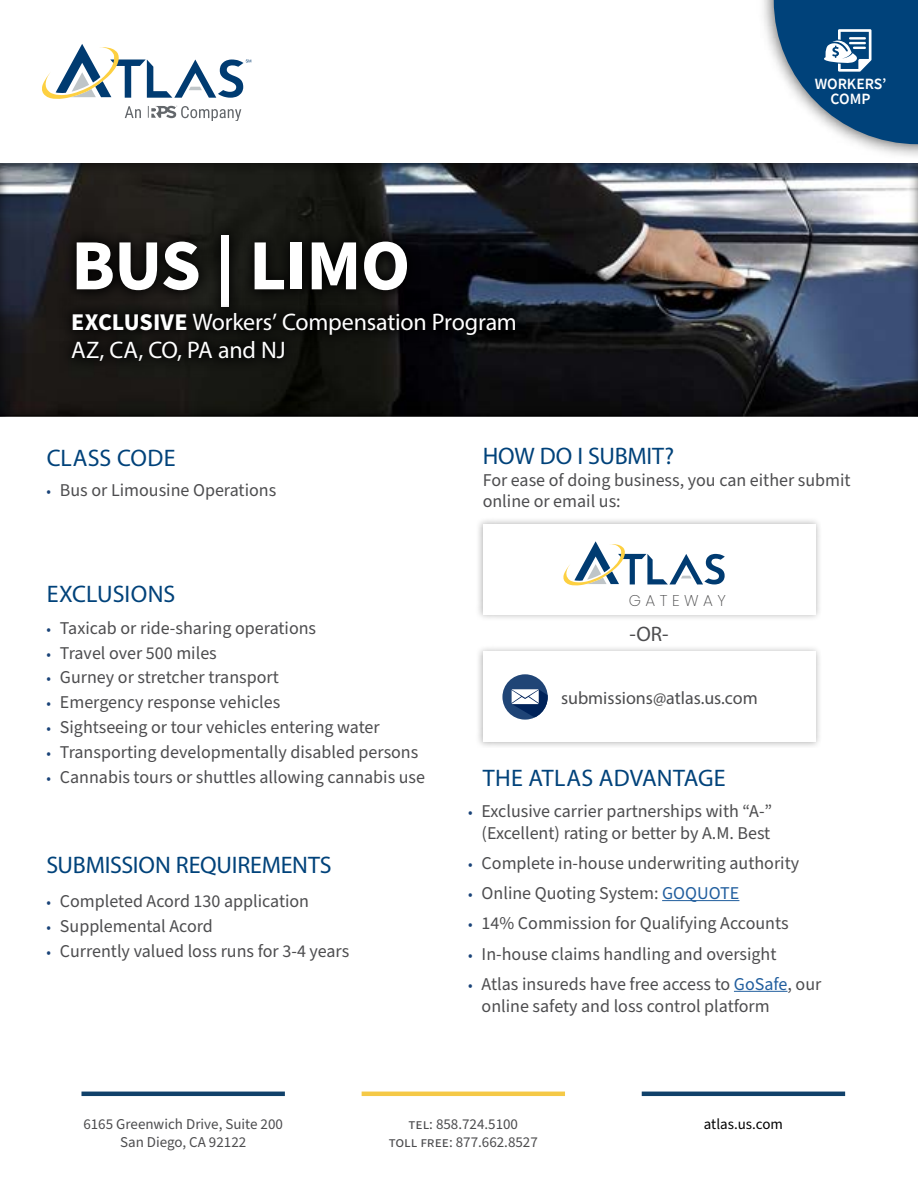
<style>
.page{position:relative;width:918px;height:1188px;background:#fff}
.page>*{position:absolute;margin:0;border:0;box-sizing:border-box;transform-origin:0 0}
.t1{font:700 72px "Source Sans Pro";letter-spacing:-.01em;color:#fff}
.t2{font:24px "Myriad Pro";letter-spacing:-.005em;color:#00427a}
.t3{font:24px/28.5px "Myriad Pro";letter-spacing:-.01em;color:#fff}
.t4{font:24px "Myriad Pro";letter-spacing:.015em;color:#00427a}
.t5{font:21px "Myriad Pro";color:#4d4d4f}
.t6{font:18px/21.6px "Source Sans Pro";color:#4d4d4f}
.t7{font:18px "Myriad Pro";color:#4d4d4f}
.t8{font:600 15.6px/14.2px "Source Sans Pro";color:#fff;text-align:center}
.t9{font:200 15.6px "Poppins";letter-spacing:.285em;color:#4e4e4f}
.t10{font:15px/18px "Source Sans Pro";color:#4d4d4f;text-align:center}
.t11{font:15px "Source Sans Pro";letter-spacing:-.005em;color:#000}
.s1{font-family:"Source Sans Pro";font-weight:700}
.s2{font-size:15px;color:#194378}
.s3{color:#215e9e}
</style>
<div class="page">
<svg style="left:125px;top:106px;width:16px;height:12px"></svg>
<svg style="left:148px;top:106px;width:93px;height:15px"></svg>
<svg style="left:42px;top:44px;width:209px;height:55px"></svg>
<hr style="left:81px;top:1092px;width:204px;height:4px;background:#10416a">
<hr style="left:642px;top:1092px;width:203px;height:4px;background:#10416a">
<hr style="left:362px;top:1092px;width:203px;height:4px;background:#f5c947">
<img style="left:763px;top:0;width:155px;height:151px">
<svg style="left:774px;top:0;width:144px;height:144px"></svg>
<hr style="left:662px;top:900px;width:77px;height:1px;background:#215e9e">
<hr style="left:734px;top:991px;width:54px;height:1px;background:#215e9e">
<div style="left:0;top:151px;width:918px;height:267px;background:#000;opacity:.75"></div>
<div style="left:476px;top:517px;width:346px;height:103px;background:#000;opacity:.3"></div>
<div style="left:483px;top:524px;width:333px;height:90px;background:#fff"></div>
<svg style="left:563px;top:541px;width:162px;height:45px"></svg>
<div style="left:476px;top:645px;width:346px;height:103px;background:#000;opacity:.3"></div>
<div style="left:483px;top:652px;width:333px;height:90px;background:#fff"></div>
<svg style="left:502px;top:674px;width:46px;height:46px"></svg>
<svg style="left:512px;top:689px;width:36px;height:31px"></svg>
<svg style="left:63px;top:223px;width:358px;height:75px;fill:#0f0f0c"></svg>
<svg style="left:59px;top:298px;width:471px;height:50px;fill:#0b0c0b"></svg>
<div style="left:59px;top:327px;width:238px;height:48px;background:#12120f"></div>
<h1 class="t1" style="left:71px;top:216px;width:341px">BUS | LIMO</h1>
<h2 class="t3" style="left:71px;top:307px;width:447px"><span class="s1">EXCLUSIVE</span> Workers’ Compensation Program<br>AZ, CA, CO, PA and NJ</h2>
<p class="t8" style="left:815px;top:77px;width:73px">WORKERS’<br>COMP</p>
<h2 class="t4" style="left:47px;top:443px;width:130px">CLASS CODE</h2>
<p class="t6" style="left:46px;top:480px;width:231px"><span class="s2">•</span> Bus or Limousine Operations</p>
<h2 class="t2" style="left:47px;top:579px;width:130px">EXCLUSIONS</h2>
<p class="t6" style="left:46px;top:618px;width:271px"><span class="s2">•</span> Taxicab or ride-sharing operations</p>
<p class="t6" style="left:46px;top:642px;width:172px"><span class="s2">•</span> Travel over 500 miles</p>
<p class="t6" style="left:46px;top:667px;width:234px"><span class="s2">•</span> Gurney or stretcher transport</p>
<p class="t6" style="left:46px;top:692px;width:235px"><span class="s2">•</span> Emergency response vehicles</p>
<p class="t6" style="left:46px;top:717px;width:335px"><span class="s2">•</span> Sightseeing or tour vehicles entering water</p>
<p class="t6" style="left:46px;top:742px;width:373px"><span class="s2">•</span> Transporting developmentally disabled persons</p>
<p class="t6" style="left:46px;top:767px;width:380px"><span class="s2">•</span> Cannabis tours or shuttles allowing cannabis use</p>
<h2 class="t2" style="left:46px;top:850px;width:287px">SUBMISSION REQUIREMENTS</h2>
<p class="t6" style="left:46px;top:891px;width:264px"><span class="s2">•</span> Completed Acord 130 application</p>
<p class="t6" style="left:46px;top:916px;width:168px"><span class="s2">•</span> Supplemental Acord</p>
<p class="t6" style="left:46px;top:940px;width:304px"><span class="s2">•</span> Currently valued loss runs for 3-4 years</p>
<h2 class="t2" style="left:483px;top:441px;width:193px">HOW DO I SUBMIT?</h2>
<p class="t6" style="left:483px;top:469px;width:370px">For ease of doing business, you can either submit online or email us:</p>
<p class="t9" style="left:629px;top:590px;width:99px">GATEWAY</p>
<p class="t5" style="left:630px;top:621px;width:41px">-OR-</p>
<p class="t7" style="left:561px;top:687px;width:198px">submissions@atlas.us.com</p>
<h2 class="t2" style="left:483px;top:764px;width:244px">THE ATLAS ADVANTAGE</h2>
<p class="t6" style="left:468px;top:801px;width:306px;text-align:right"><span class="s2">•</span> Exclusive carrier partnerships with “A-” (Excellent) rating or better by A.M. Best</p>
<p class="t6" style="left:468px;top:853px;width:333px"><span class="s2">•</span> Complete in-house underwriting authority</p>
<p class="t6" style="left:468px;top:883px;width:273px"><span class="s2">•</span> Online Quoting System: <span class="s3">GOQUOTE</span></p>
<p class="t6" style="left:468px;top:913px;width:322px"><span class="s2">•</span> 14% Commission for Qualifying Accounts</p>
<p class="t6" style="left:468px;top:944px;width:310px"><span class="s2">•</span> In-house claims handling and oversight</p>
<p class="t6" style="left:482px;top:974px;width:341px;text-indent:-14px"><span class="s2">•</span> Atlas insureds have free access to <span class="s3">GoSafe</span>, our online safety and loss control platform</p>
<p class="t10" style="left:83px;top:1115px;width:201px">6165 Greenwich Drive, Suite 200<br>San Diego, CA 92122</p>
<p class="t10" style="left:409px;top:1115px;width:111px">tel: 858.724.5100</p>
<p class="t11" style="left:704px;top:1114px;width:80px">atlas.us.com</p>
<p class="t10" style="left:389px;top:1133px;width:151px">toll free: 877.662.8527</p>
</div>
